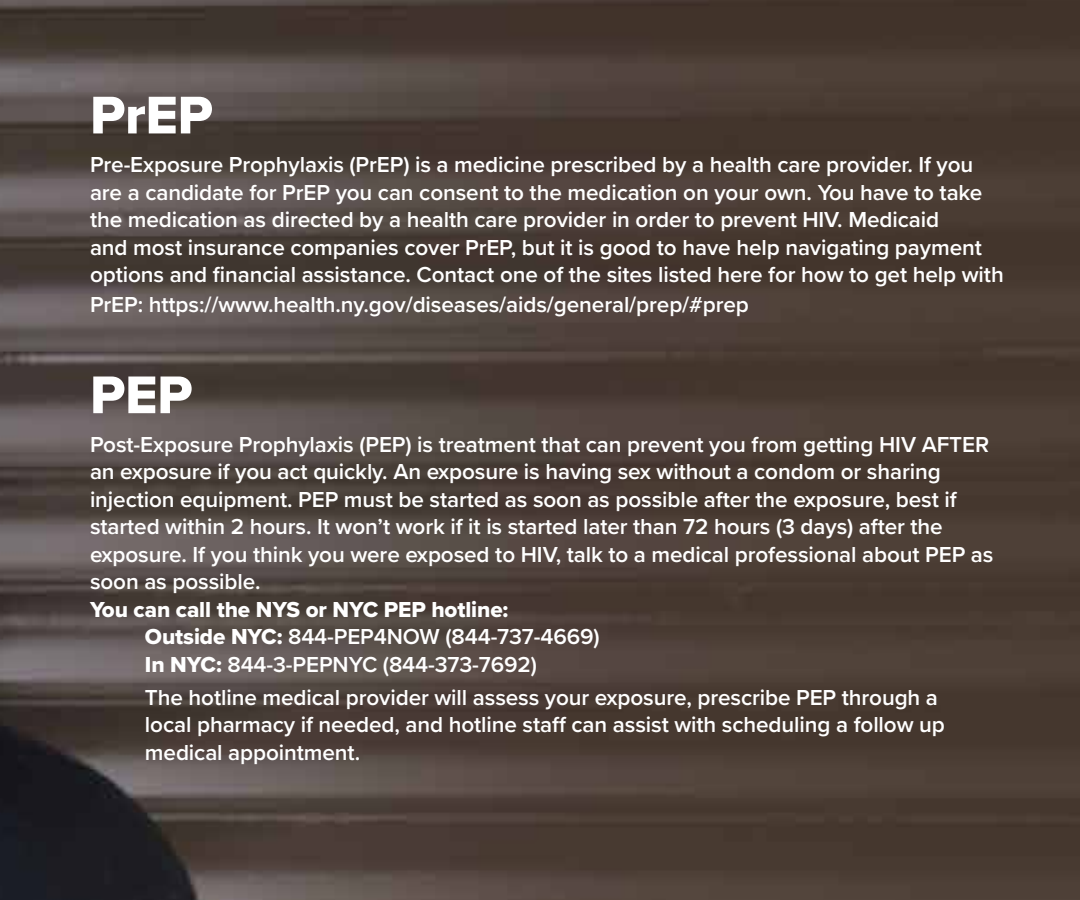
<style>
.page{position:relative;width:1080px;height:900px;background:#fff}
.page>*{position:absolute;margin:0;border:0;box-sizing:border-box;transform-origin:0 0}
.t1{font:55px "Proxima Nova Extrabld";letter-spacing:-.005em;color:#fff}
.t2{font:600 22.5px/27.5px "Proxima Nova";letter-spacing:-.005em;color:#fff}
.t3{font:22.5px "Proxima Nova Extrabld";letter-spacing:-.005em;color:#fff}
.s1{font-family:"Proxima Nova Extrabld";font-weight:400}
</style>
<div class="page">
<img style="left:0;top:0;width:1080px;height:900px">
<h1 class="t1" style="left:90px;top:74px;width:124px">PrEP</h1>
<p class="t2" style="left:90px;top:150px;width:915px">Pre-Exposure Prophylaxis (PrEP) is a medicine prescribed by a health care provider. If you are a candidate for PrEP you can consent to the medication on your own. You have to take the medication as directed by a health care provider in order to prevent HIV. Medicaid<br>and most insurance companies cover PrEP, but it is good to have help navigating payment options and financial assistance. Contact one of the sites listed here for how to get help with</p>
<p class="t2" style="left:90px;top:290px;width:660px">PrEP: https://www.health.ny.gov/diseases/aids/general/prep/#prep</p>
<h1 class="t1" style="left:90px;top:354px;width:104px">PEP</h1>
<p class="t2" style="left:90px;top:430px;width:905px">Post-Exposure Prophylaxis (PEP) is treatment that can prevent you from getting HIV AFTER an exposure if you act quickly. An exposure is having sex without a condom or sharing injection equipment. PEP must be started as soon as possible after the exposure, best if started within 2 hours. It won’t work if it is started later than 72 hours (3 days) after the exposure. If you think you were exposed to HIV, talk to a medical professional about PEP as soon as possible.</p>
<p class="t3" style="left:90px;top:593px;width:420px">You can call the NYS or NYC PEP hotline:</p>
<p class="t2" style="left:145px;top:623px;width:456px"><span class="s1">Outside NYC:</span> 844-PEP4NOW (844-737-4669)<br><span class="s1">In NYC:</span> 844-3-PEPNYC (844-373-7692)</p>
<p class="t2" style="left:145px;top:683px;width:801px">The hotline medical provider will assess your exposure, prescribe PEP through a local pharmacy if needed, and hotline staff can assist with scheduling a follow up medical appointment.</p>
</div>
